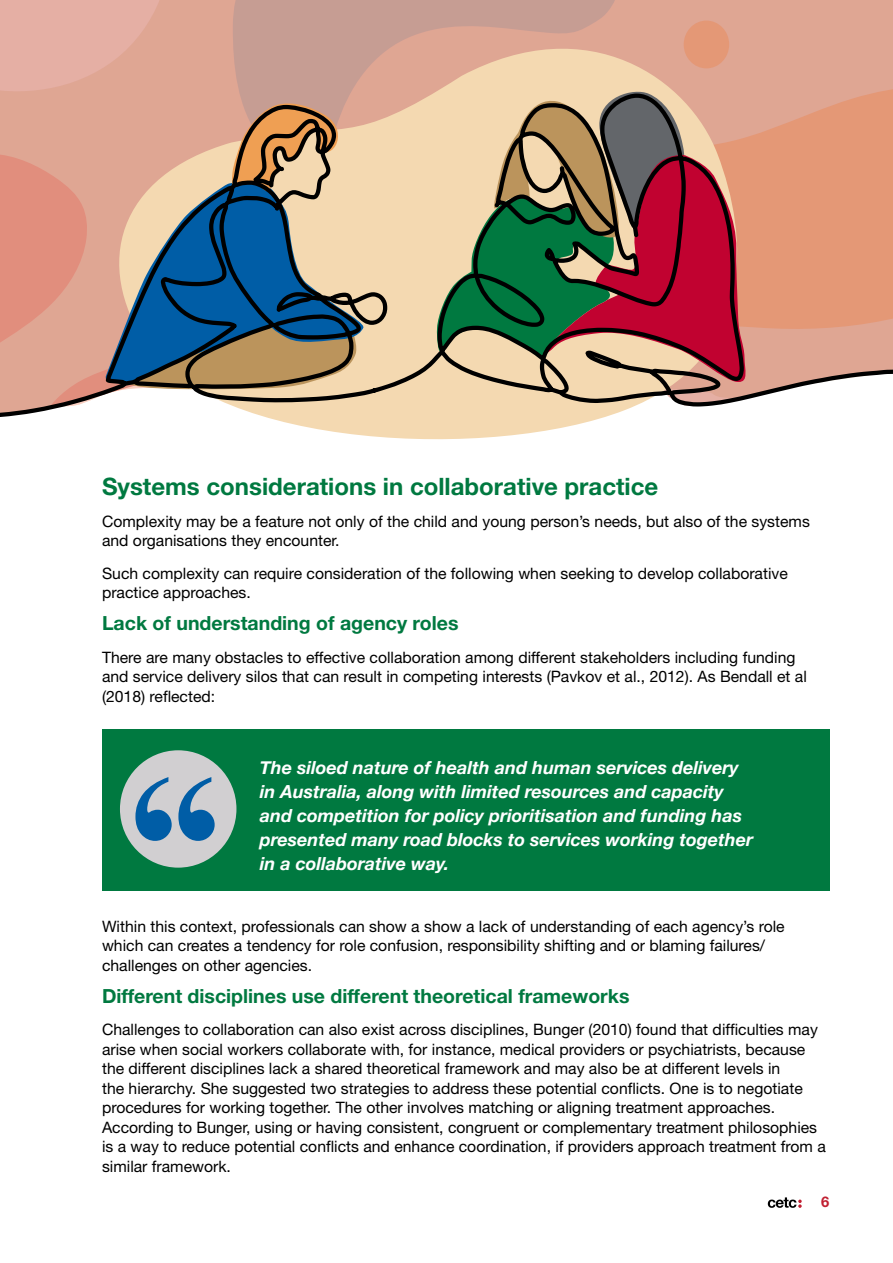
<style>
.page{position:relative;width:893px;height:1263px;background:#fff}
.page>*{position:absolute;margin:0;border:0;box-sizing:border-box;transform-origin:0 0}
.t1{font:700 24px "Helvetica Neue LT Pro";color:#007940}
.t2{font:700 19.5px "Helvetica Neue LT Pro";color:#007940}
.t3{font:italic 700 18px/24px "Helvetica Neue";color:#fff}
.t4{font:15.75px/19.5px "Helvetica Neue LT Pro";color:#000}
.t5{font:700 14.7px "Helvetica Neue LT Pro";color:#c12032}
</style>
<div class="page">
<svg style="left:768px;top:1197px;width:34px;height:11px"></svg>
<div style="left:102px;top:729px;width:727px;height:162px;background:#007940"></div>
<div style="left:120px;top:750px;width:116px;height:118px;background:#d1cfd1;border-radius:50%"></div>
<svg style="left:135px;top:777px;width:80px;height:64px"></svg>
<svg style="left:0;top:0;width:893px;height:94px;background:#dea798"></svg>
<svg style="left:94px;top:8px;width:664px;height:432px;background:#e0b7a6"></svg>
<svg style="left:436px;top:87px;width:249px;height:7px;background:#efd3ad"></svg>
<svg style="left:0;top:94px;width:893px;height:324px;background:#b29281"></svg>
<h1 class="t1" style="left:102px;top:471px;width:558px">Systems considerations in collaborative practice</h1>
<p class="t4" style="left:102px;top:511px;width:709px">Complexity may be a feature not only of the child and young person’s needs, but also of the systems and organisations they encounter.</p>
<p class="t4" style="left:102px;top:563px;width:687px">Such complexity can require consideration of the following when seeking to develop collaborative practice approaches.</p>
<p class="t2" style="left:102px;top:611px;width:358px">Lack of understanding of agency roles</p>
<p class="t4" style="left:102px;top:647px;width:706px">There are many obstacles to effective collaboration among different stakeholders including funding and service delivery silos that can result in competing interests (Pavkov et al., 2012). As Bendall et al (2018) reflected:</p>
<p class="t3" style="left:260px;top:756px;width:495px">The siloed nature of health and human services delivery in Australia, along with limited resources and capacity and competition for policy prioritisation and funding has presented many road blocks to services working together in a collaborative way.</p>
<p class="t4" style="left:102px;top:916px;width:684px">Within this context, professionals can show a show a lack of understanding of each agency’s role which can creates a tendency for role confusion, responsibility shifting and or blaming failures/ challenges on other agencies.</p>
<p class="t2" style="left:102px;top:984px;width:529px">Different disciplines use different theoretical frameworks</p>
<p class="t4" style="left:102px;top:1019px;width:725px">Challenges to collaboration can also exist across disciplines, Bunger (2010) found that difficulties may arise when social workers collaborate with, for instance, medical providers or psychiatrists, because the different disciplines lack a shared theoretical framework and may also be at different levels in<br>the hierarchy. She suggested two strategies to address these potential conflicts. One is to negotiate procedures for working together. The other involves matching or aligning treatment approaches.<br>According to Bunger, using or having consistent, congruent or complementary treatment philosophies is a way to reduce potential conflicts and enhance coordination, if providers approach treatment from a similar framework.</p>
<p class="t5" style="left:821px;top:1192px;width:10px">6</p>
</div>
